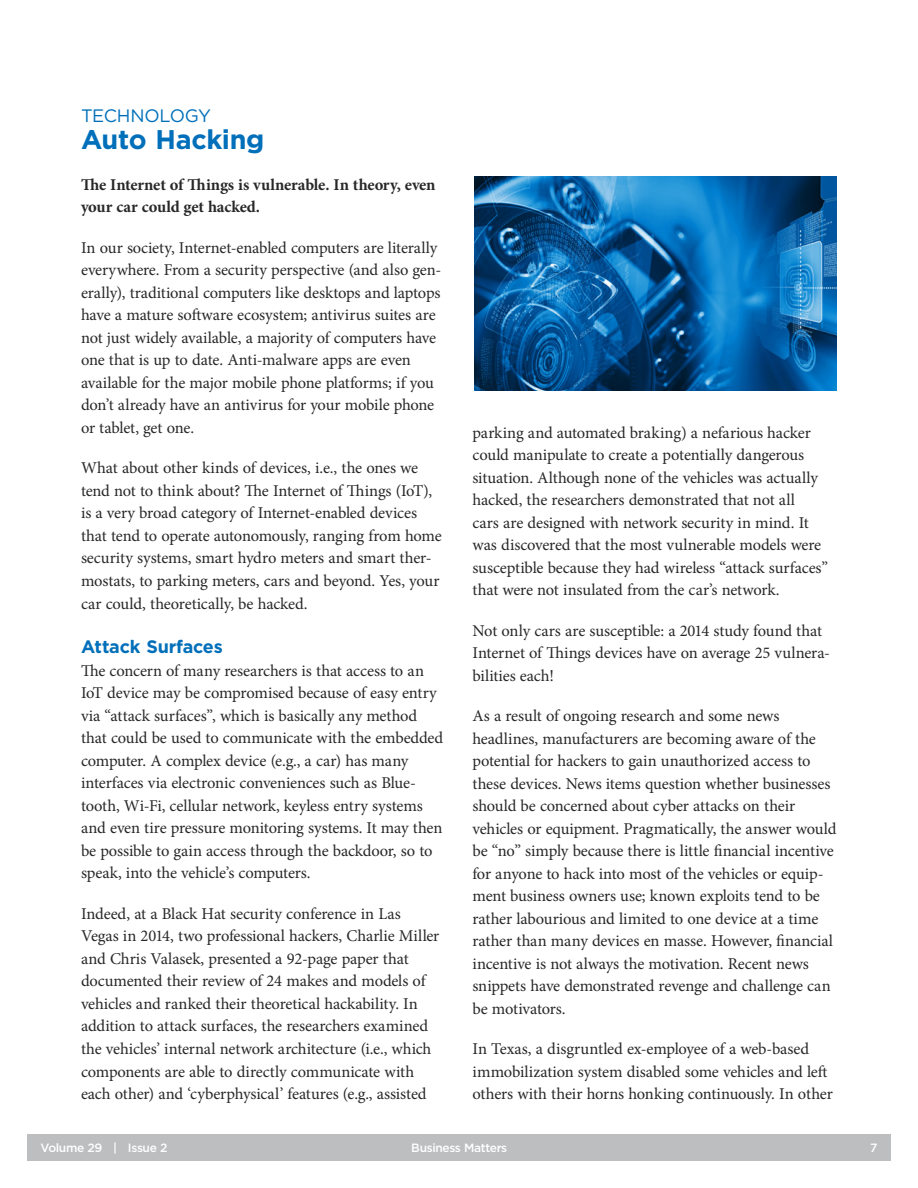
<style>
.page{position:relative;width:918px;height:1188px;background:#fff}
.page>*{position:absolute;margin:0;border:0;box-sizing:border-box;transform-origin:0 0}
.t1{font:700 27px "Gotham";letter-spacing:-.015em;color:#006fba}
.t2{font:700 18px "Gotham";letter-spacing:-.01em;color:#006fba}
.t3{font:18px "Gotham";letter-spacing:-.015em;color:#006fba}
.t4{font:16.5px/22.5px "Minion Pro";letter-spacing:-.01em;color:#292829}
.t5{font:700 16.5px/22.5px "Minion Pro";letter-spacing:-.01em;color:#292829}
.t6{font:500 12px "Gotham";letter-spacing:-.03em;color:#fff}
</style>
<div class="page">
<div style="left:27px;top:1134px;width:864px;height:27px;background:#bcbec0"></div>
<img style="left:474px;top:176px;width:363px;height:215px">
<p class="t3" style="left:81px;top:105px;width:132px">TECHNOLOGY</p>
<h1 class="t1" style="left:81px;top:122px;width:185px">Auto Hacking</h1>
<p class="t5" style="left:81px;top:173px;width:356px">The Internet of Things is vulnerable. In theory, even your car could get hacked.</p>
<p class="t4" style="left:81px;top:236px;width:362px">In our society, Internet-enabled computers are literally everywhere. From a security perspective (and also gen&shy;erally), traditional computers like desktops and laptops have a mature software ecosystem; antivirus suites are not just widely available, a majority of computers have one that is up to date. Anti-malware apps are even available for the major mobile phone platforms; if you don’t already have an antivirus for your mobile phone or tablet, get one.</p>
<p class="t4" style="left:81px;top:457px;width:362px">What about other kinds of devices, i.e., the ones we tend not to think about? The Internet of Things (IoT), is a very broad category of Internet-enabled devices that tend to operate autonomously, ranging from home security systems, smart hydro meters and smart ther&shy;mostats, to parking meters, cars and beyond. Yes, your car could, theoretically, be hacked.</p>
<p class="t2" style="left:81px;top:635px;width:143px">Attack Surfaces</p>
<p class="t4" style="left:81px;top:659px;width:364px">The concern of many researchers is that access to an IoT device may be compromised because of easy entry via “attack surfaces”, which is basically any method that could be used to communicate with the embedded computer. A complex device (e.g., a car) has many interfaces via electronic conveniences such as Blue&shy;tooth, Wi-Fi, cellular network, keyless entry systems and even tire pressure monitoring systems. It may then be possible to gain access through the backdoor, so to speak, into the vehicle’s computers.</p>
<p class="t4" style="left:81px;top:903px;width:360px">Indeed, at a Black Hat security conference in Las Vegas in 2014, two professional hackers, Charlie Miller and Chris Valasek, presented a 92-page paper that documented their review of 24 makes and models of vehicles and ranked their theoretical hackability. In addition to attack surfaces, the researchers examined the vehicles’ internal network architecture (i.e., which components are able to directly communicate with each other) and ‘cyberphysical’ features (e.g., assisted</p>
<p class="t4" style="left:472px;top:421px;width:357px">parking and automated braking) a nefarious hacker could manipulate to create a potentially dangerous situation. Although none of the vehicles was actually hacked, the researchers demonstrated that not all<br>cars are designed with network security in mind. It was discovered that the most vulnerable models were susceptible because they had wireless “attack surfaces” that were not insulated from the car’s network.</p>
<p class="t4" style="left:472px;top:619px;width:359px">Not only cars are susceptible: a 2014 study found that<br>Internet of Things devices have on average 25 vulnera&shy;bilities each!</p>
<p class="t4" style="left:472px;top:705px;width:365px">As a result of ongoing research and some news headlines, manufacturers are becoming aware of the potential for hackers to gain unauthorized access to these devices. News items question whether businesses should be concerned about cyber attacks on their vehicles or equipment. Pragmatically, the answer would be “no” simply because there is little financial incentive for anyone to hack into most of the vehicles or equip&shy;ment business owners use; known exploits tend to be rather labourious and limited to one device at a time rather than many devices en masse. However, financial incentive is not always the motivation. Recent news snippets have demonstrated revenge and challenge can be motivators.</p>
<p class="t4" style="left:472px;top:1038px;width:362px">In Texas, a disgruntled ex-employee of a web-based immobilization system disabled some vehicles and left others with their horns honking continuously. In other</p>
<p class="t6" style="left:40px;top:1140px;width:128px">Volume 29 | Issue 2</p>
<p class="t6" style="left:411px;top:1140px;width:97px">Business Matters</p>
<p class="t6" style="left:870px;top:1140px;width:9px">7</p>
</div>
